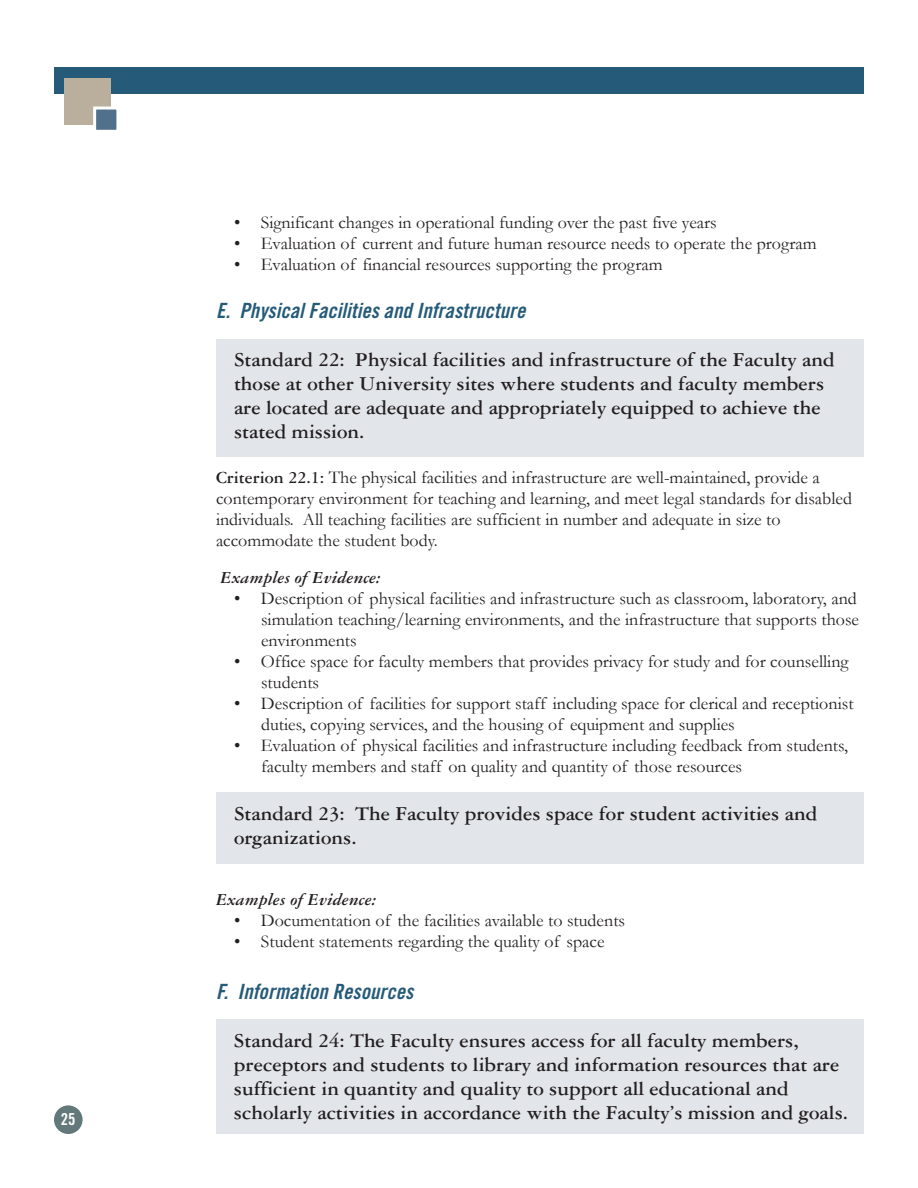
<style>
.page{position:relative;width:918px;height:1188px;background:#fff}
.page>*{position:absolute;margin:0;border:0;box-sizing:border-box;transform-origin:0 0}
.t1{font:700 21px/24px "Garamond Three";color:#231f20}
.t2{font:21px "Trade Gothic Bold Cond Twenty Obl";letter-spacing:.005em;color:#255b79}
.t3{font:18px/21px "Garamond";color:#231f20}
.t4{font:italic 700 18px "Garamond Three";color:#231f20}
.t5{font:16.5px "Trade Gothic Bold Cond Twenty";color:#fff}
.s1{font-family:"Garamond Three";font-weight:700}
</style>
<div class="page">
<div style="left:216px;top:1019px;width:648px;height:115px;background:#e2e5ea"></div>
<div style="left:216px;top:339px;width:648px;height:117px;background:#e2e5ea"></div>
<div style="left:216px;top:793px;width:648px;height:71px;background:#e2e5ea"></div>
<div style="left:54px;top:68px;width:810px;height:26px;background:#255b79"></div>
<div style="left:54px;top:1105px;width:29px;height:29px;background:#63787a;border-radius:50%"></div>
<div style="left:64px;top:78px;width:47px;height:47px;background:#b9af9c"></div>
<div style="left:96px;top:110px;width:20px;height:20px;background:#50708b"></div>
<div style="left:93px;top:107px;width:26px;height:26px;border:3px solid #fff"></div>
<p class="t5" style="left:61px;top:1113px;width:16px">25</p>
<p class="t3" style="left:234px;top:212px;width:484px">• Significant changes in operational funding over the past five years</p>
<p class="t3" style="left:234px;top:233px;width:584px">• Evaluation of current and future human resource needs to operate the program</p>
<p class="t3" style="left:234px;top:254px;width:430px">• Evaluation of financial resources supporting the program</p>
<p class="t2" style="left:216px;top:303px;width:311px">E. Physical Facilities and Infrastructure</p>
<p class="t1" style="left:234px;top:350px;width:602px">Standard 22: Physical facilities and infrastructure of the Faculty and those at other University sites where students and faculty members are located are adequate and appropriately equipped to achieve the stated mission.</p>
<p class="t3" style="left:216px;top:467px;width:638px"><span class="s1">Criterion 22.1:</span> The physical facilities and infrastructure are well-maintained, provide a contemporary environment for teaching and learning, and meet legal standards for disabled individuals. All teaching facilities are sufficient in number and adequate in size to accommodate the student body.</p>
<p class="t4" style="left:221px;top:571px;width:162px">Examples of Evidence:</p>
<p class="t3" style="left:261px;top:588px;width:600px;text-indent:-27px">• Description of physical facilities and infrastructure such as classroom, laboratory, and simulation teaching/learning environments, and the infrastructure that supports those environments</p>
<p class="t3" style="left:261px;top:651px;width:589px;text-indent:-27px">• Office space for faculty members that provides privacy for study and for counselling students</p>
<p class="t3" style="left:261px;top:693px;width:594px;text-indent:-27px">• Description of facilities for support staff including space for clerical and receptionist duties, copying services, and the housing of equipment and supplies</p>
<p class="t3" style="left:261px;top:735px;width:589px;text-indent:-27px">• Evaluation of physical facilities and infrastructure including feedback from students, faculty members and staff on quality and quantity of those resources</p>
<p class="t1" style="left:234px;top:804px;width:585px">Standard 23: The Faculty provides space for student activities and organizations.</p>
<p class="t4" style="left:216px;top:894px;width:162px">Examples of Evidence:</p>
<p class="t3" style="left:234px;top:911px;width:393px">• Documentation of the facilities available to students</p>
<p class="t3" style="left:234px;top:932px;width:372px">• Student statements regarding the quality of space</p>
<p class="t2" style="left:216px;top:984px;width:199px">F. Information Resources</p>
<p class="t1" style="left:234px;top:1030px;width:616px">Standard 24: The Faculty ensures access for all faculty members, preceptors and students to library and information resources that are sufficient in quantity and quality to support all educational and scholarly activities in accordance with the Faculty’s mission and goals.</p>
</div>
